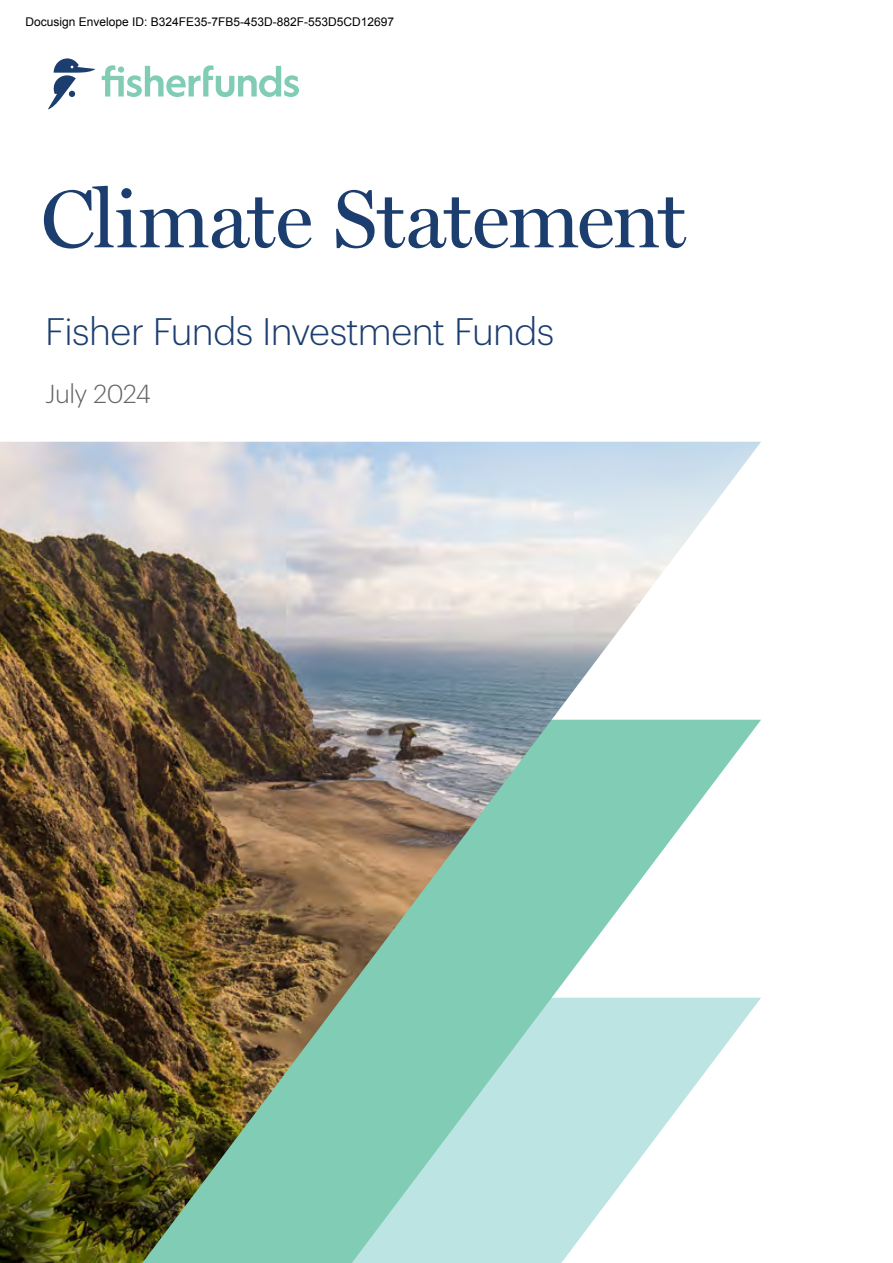
<style>
.page{position:relative;width:893px;height:1263px;background:#fff}
.page>*{position:absolute;margin:0;border:0;box-sizing:border-box;transform-origin:0 0}
.t1{font:82.5px "Miller Display";letter-spacing:-.02em;color:#1b3e6f}
.t2{font:300 37.5px "Graphik";letter-spacing:-.02em;color:#1b3e6f}
.t3{font:300 25.5px "Graphik";letter-spacing:-.02em;color:#636466}
.t4{font:12px "Arial";color:#000}
</style>
<div class="page">
<img style="left:0;top:442px;width:761px;height:821px">
<svg style="left:48px;top:58px;width:47px;height:52px"></svg>
<svg style="left:102px;top:65px;width:197px;height:32px"></svg>
<p class="t4" style="left:26px;top:15px;width:370px">Docusign Envelope ID: B324FE35-7FB5-453D-882F-553D5CD12697</p>
<h1 class="t1" style="left:41px;top:170px;width:647px">Climate Statement</h1>
<h2 class="t2" style="left:45px;top:304px;width:511px">Fisher Funds Investment Funds</h2>
<h3 class="t3" style="left:45px;top:375px;width:107px">July 2024</h3>
</div>
